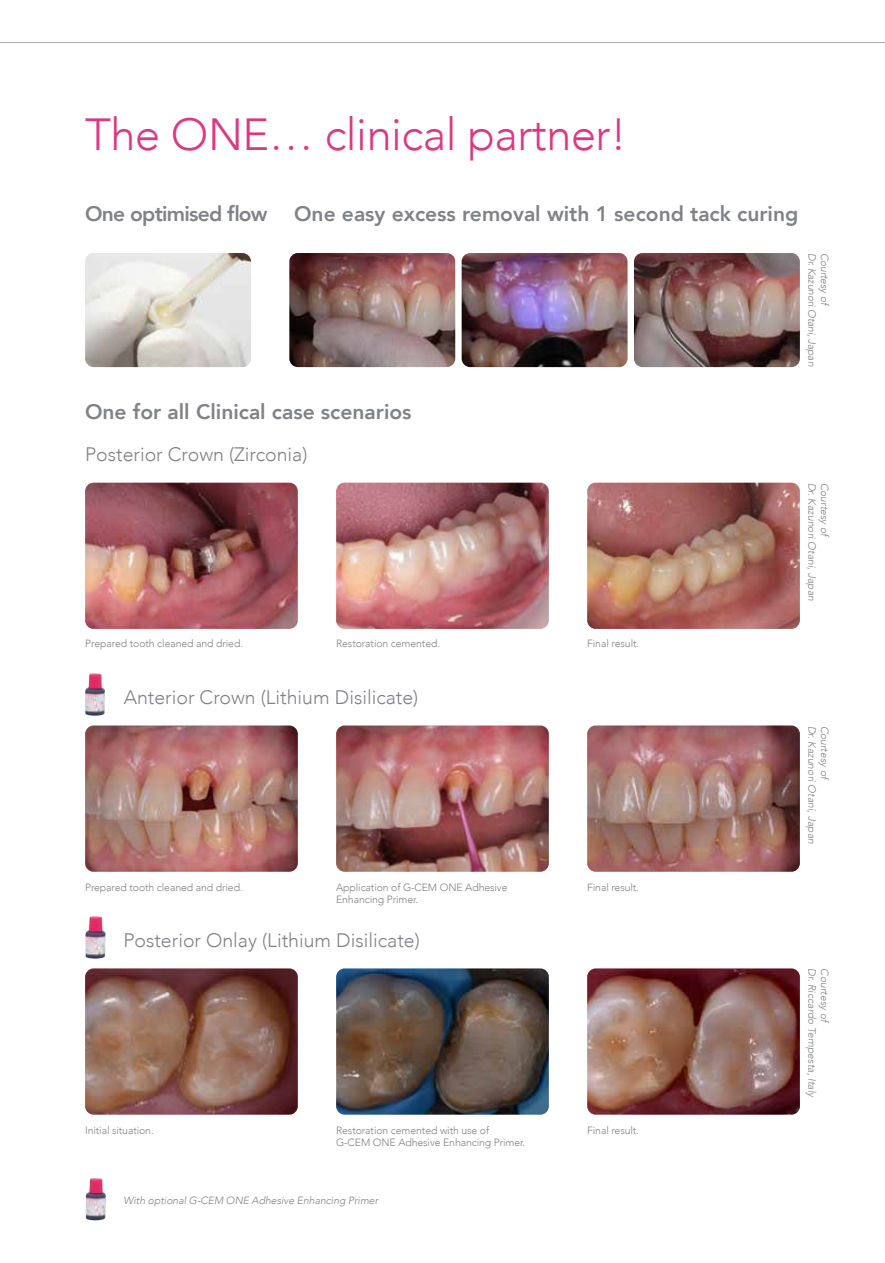
<style>
.page{position:relative;width:885px;height:1263px;background:#fff}
.page>*{position:absolute;margin:0;border:0;box-sizing:border-box;transform-origin:0 0}
.t1{font:300 45px "Avenir";letter-spacing:-.01em;color:#da3a83}
.t2{font:800 21px "Avenir";color:#808285}
.t3{font:800 21px "Avenir";letter-spacing:-.035em;color:#808285}
.t4{font:300 19.5px "Avenir";color:#808285}
.t5{font:300 10.5px/12.6px "Avenir";letter-spacing:-.01em;color:#808285}
.t6{font:italic 300 10.5px "Avenir";letter-spacing:-.005em;color:#808285}
</style>
<div class="page">
<img style="left:634px;top:253px;width:165px;height:114px">
<img style="left:461px;top:253px;width:166px;height:114px">
<img style="left:289px;top:253px;width:166px;height:114px">
<img style="left:85px;top:253px;width:166px;height:114px">
<img style="left:587px;top:483px;width:212px;height:146px">
<img style="left:336px;top:483px;width:213px;height:146px">
<img style="left:85px;top:483px;width:213px;height:146px">
<img style="left:587px;top:725px;width:212px;height:147px">
<img style="left:336px;top:725px;width:213px;height:147px">
<img style="left:85px;top:725px;width:213px;height:147px">
<img style="left:587px;top:968px;width:212px;height:147px">
<img style="left:336px;top:968px;width:213px;height:147px">
<img style="left:85px;top:968px;width:213px;height:147px">
<img style="left:85px;top:673px;width:20px;height:43px">
<img style="left:85px;top:916px;width:21px;height:42px">
<img style="left:86px;top:1178px;width:20px;height:42px">
<svg style="left:0;top:42px;width:884px;height:1px"></svg>
<h1 class="t1" style="left:85px;top:108px;width:543px">The ONE… clinical partner!</h1>
<h2 class="t3" style="left:85px;top:197px;width:184px">One optimised flow</h2>
<h2 class="t2" style="left:294px;top:197px;width:505px">One easy excess removal with 1 second tack curing</h2>
<p class="t6" style="left:818px;top:253px;width:115px;rotate:90deg">Dr. Kazunori Otani, Japan</p>
<p class="t6" style="left:830px;top:253px;width:54px;rotate:90deg">Courtesy of</p>
<h2 class="t2" style="left:85px;top:395px;width:328px">One for all Clinical case scenarios</h2>
<h3 class="t4" style="left:85px;top:443px;width:224px">Posterior Crown (Zirconia)</h3>
<p class="t6" style="left:818px;top:483px;width:120px;rotate:90deg">Dr. Kazunori Otani, Japan</p>
<p class="t6" style="left:830px;top:483px;width:57px;rotate:90deg">Courtesy of</p>
<p class="t5" style="left:85px;top:637px;width:159px">Prepared tooth cleaned and dried.</p>
<p class="t5" style="left:336px;top:637px;width:105px">Restoration cemented.</p>
<p class="t5" style="left:587px;top:637px;width:54px">Final result.</p>
<h3 class="t4" style="left:124px;top:686px;width:296px">Anterior Crown (Lithium Disilicate)</h3>
<p class="t5" style="left:85px;top:881px;width:159px">Prepared tooth cleaned and dried.</p>
<p class="t5" style="left:336px;top:881px;width:173px">Application of G-CEM ONE Adhesive<br>Enhancing Primer.</p>
<p class="t5" style="left:587px;top:881px;width:53px">Final result.</p>
<h3 class="t4" style="left:123px;top:928px;width:298px">Posterior Onlay (Lithium Disilicate)</h3>
<p class="t5" style="left:85px;top:1124px;width:70px">Initial situation.</p>
<p class="t5" style="left:336px;top:1124px;width:191px">Restoration cemented with use of<br>G-CEM ONE Adhesive Enhancing Primer.</p>
<p class="t5" style="left:587px;top:1124px;width:53px">Final result.</p>
<p class="t6" style="left:818px;top:725px;width:120px;rotate:90deg">Dr. Kazunori Otani, Japan</p>
<p class="t6" style="left:830px;top:725px;width:57px;rotate:90deg">Courtesy of</p>
<p class="t6" style="left:818px;top:968px;width:131px;rotate:90deg">Dr. Riccardo Tempesta, Italy</p>
<p class="t6" style="left:830px;top:968px;width:57px;rotate:90deg">Courtesy of</p>
<p class="t6" style="left:123px;top:1194px;width:256px">With optional G-CEM ONE Adhesive Enhancing Primer</p>
</div>
